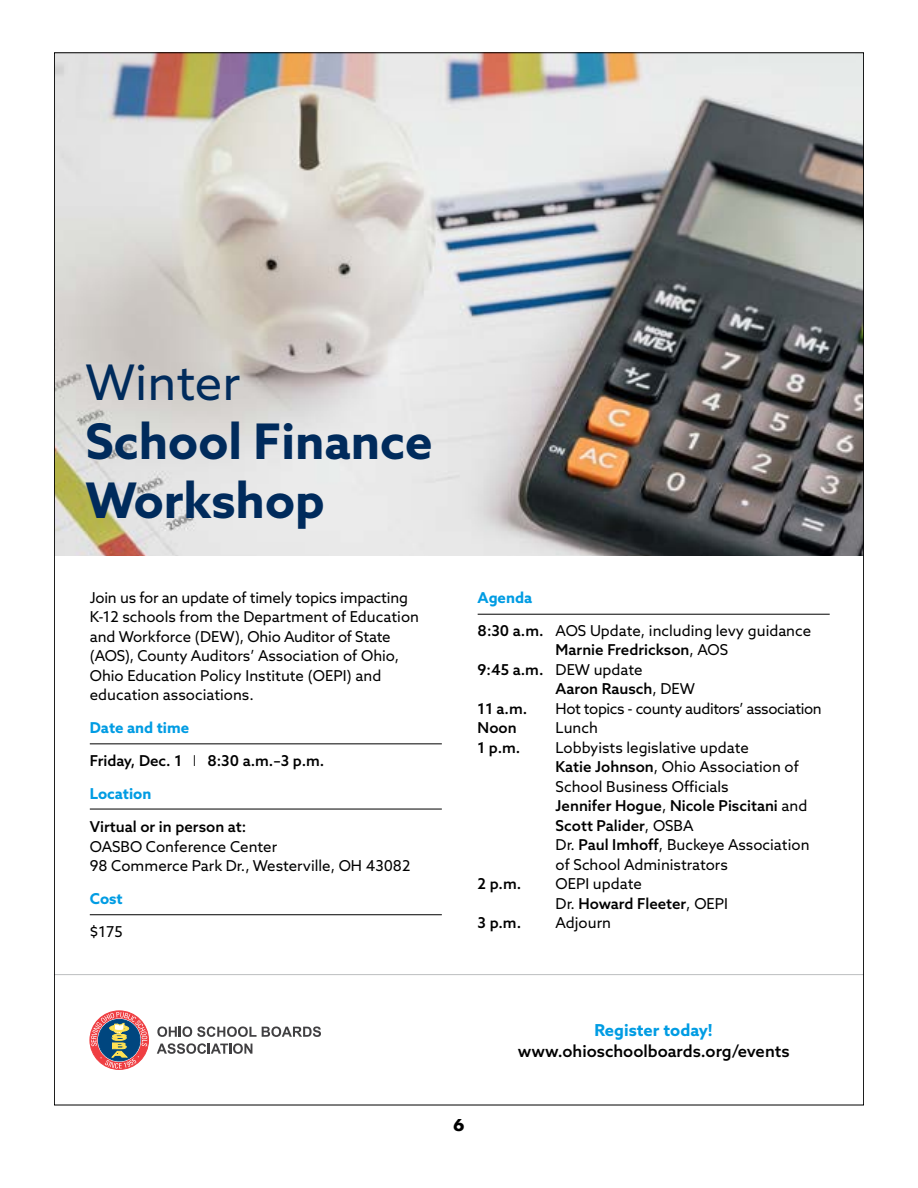
<style>
.page{position:relative;width:918px;height:1188px;background:#fff}
.page>*{position:absolute;margin:0;border:0;box-sizing:border-box;transform-origin:0 0}
.t1{font:700 49.05px/58.8px "Azo Sans";color:#002b5c}
.t2{font:49.05px "Azo Sans";color:#002b5c}
.t3{font:700 18px "Futura PT";color:#000}
.t4{font:500 16.5px "Azo Sans";color:#000}
.t5{font:700 16.5px "Azo Sans";color:#009ce3}
.t6{font:15px/19.5px "Azo Sans";color:#000}
.t7{font:500 15px "Azo Sans";color:#000}
.t8{font:15px "Azo Sans";letter-spacing:-.025em;color:#000}
.t9{font:700 15px "Azo Sans";color:#009ce3}
.s1{font-weight:300}
.s2{font-weight:500}
.s3{font-weight:400}
</style>
<div class="page">
<img style="left:56px;top:54px;width:806px;height:502px">
<hr style="left:478px;top:614px;width:352px;height:1px;background:#000">
<hr style="left:54px;top:974px;width:810px;height:1px;background:#bcbec0">
<svg style="left:91px;top:1012px;width:56px;height:57px;background:#a58389"></svg>
<svg style="left:157px;top:1026px;width:164px;height:11px"></svg>
<svg style="left:157px;top:1043px;width:95px;height:11px"></svg>
<hr style="left:90px;top:744px;width:352px;height:1px;background:#000">
<hr style="left:90px;top:809px;width:352px;height:1px;background:#000">
<hr style="left:90px;top:914px;width:352px;height:1px;background:#000">
<h1 class="t2" style="left:86px;top:350px;width:157px">Winter</h1>
<h1 class="t1" style="left:86px;top:411px;width:349px">School Finance<br>Workshop</h1>
<p class="t6" style="left:90px;top:587px;width:331px">Join us for an update of timely topics impacting K-12 schools from the Department of Education and Workforce (DEW), Ohio Auditor of State (AOS), County Auditors’ Association of Ohio, Ohio Education Policy Institute (OEPI) and education associations.</p>
<p class="t9" style="left:90px;top:718px;width:101px">Date and time</p>
<p class="t7" style="left:90px;top:751px;width:236px">Friday, Dec. 1 <span class="s1">I</span> 8:30 a.m.–3 p.m.</p>
<p class="t9" style="left:90px;top:784px;width:63px">Location</p>
<p class="t7" style="left:90px;top:817px;width:158px">Virtual or in person at:</p>
<p class="t6" style="left:90px;top:836px;width:322px">OASBO Conference Center<br>98 Commerce Park Dr., Westerville, OH 43082</p>
<p class="t9" style="left:90px;top:889px;width:34px">Cost</p>
<p class="t6" style="left:90px;top:922px;width:34px">$175</p>
<p class="t9" style="left:478px;top:587px;width:56px">Agenda</p>
<p class="t6" style="left:478px;top:620px;width:335px"><span class="s2">8:30 a.m.</span> AOS Update, including levy guidance</p>
<p class="t7" style="left:556px;top:640px;width:174px">Marnie Fredrickson<span class="s3">, AOS</span></p>
<p class="t6" style="left:478px;top:659px;width:166px"><span class="s2">9:45 a.m.</span> DEW update</p>
<p class="t7" style="left:556px;top:679px;width:141px">Aaron Rausch<span class="s3">, DEW</span></p>
<p class="t7" style="left:478px;top:698px;width:51px">11 a.m.</p>
<p class="t8" style="left:556px;top:698px;width:268px">Hot topics - county auditors’ association</p>
<p class="t7" style="left:478px;top:718px;width:40px">Noon</p>
<p class="t6" style="left:556px;top:718px;width:44px">Lunch</p>
<p class="t7" style="left:478px;top:737px;width:44px">1 p.m.</p>
<p class="t6" style="left:556px;top:737px;width:255px">Lobbyists legislative update<br><span class="s2">Katie Johnson</span>, Ohio Association of<br>School Business Officials<br><span class="s2">Jennifer Hogue</span>, <span class="s2">Nicole Piscitani</span> and<br><span class="s2">Scott Palider</span>, OSBA<br>Dr. <span class="s2">Paul Imhoff</span>, Buckeye Association of School Administrators</p>
<p class="t7" style="left:478px;top:874px;width:45px">2 p.m.</p>
<p class="t6" style="left:556px;top:874px;width:174px">OEPI update<br>Dr. <span class="s2">Howard Fleeter</span>, OEPI</p>
<p class="t7" style="left:478px;top:913px;width:45px">3 p.m.</p>
<p class="t6" style="left:556px;top:913px;width:57px">Adjourn</p>
<p class="t3" style="left:454px;top:1114px;width:12px">6</p>
<p class="t5" style="left:595px;top:1019px;width:120px">Register today!</p>
<p class="t4" style="left:518px;top:1040px;width:273px">www.ohioschoolboards.org/events</p>
</div>
